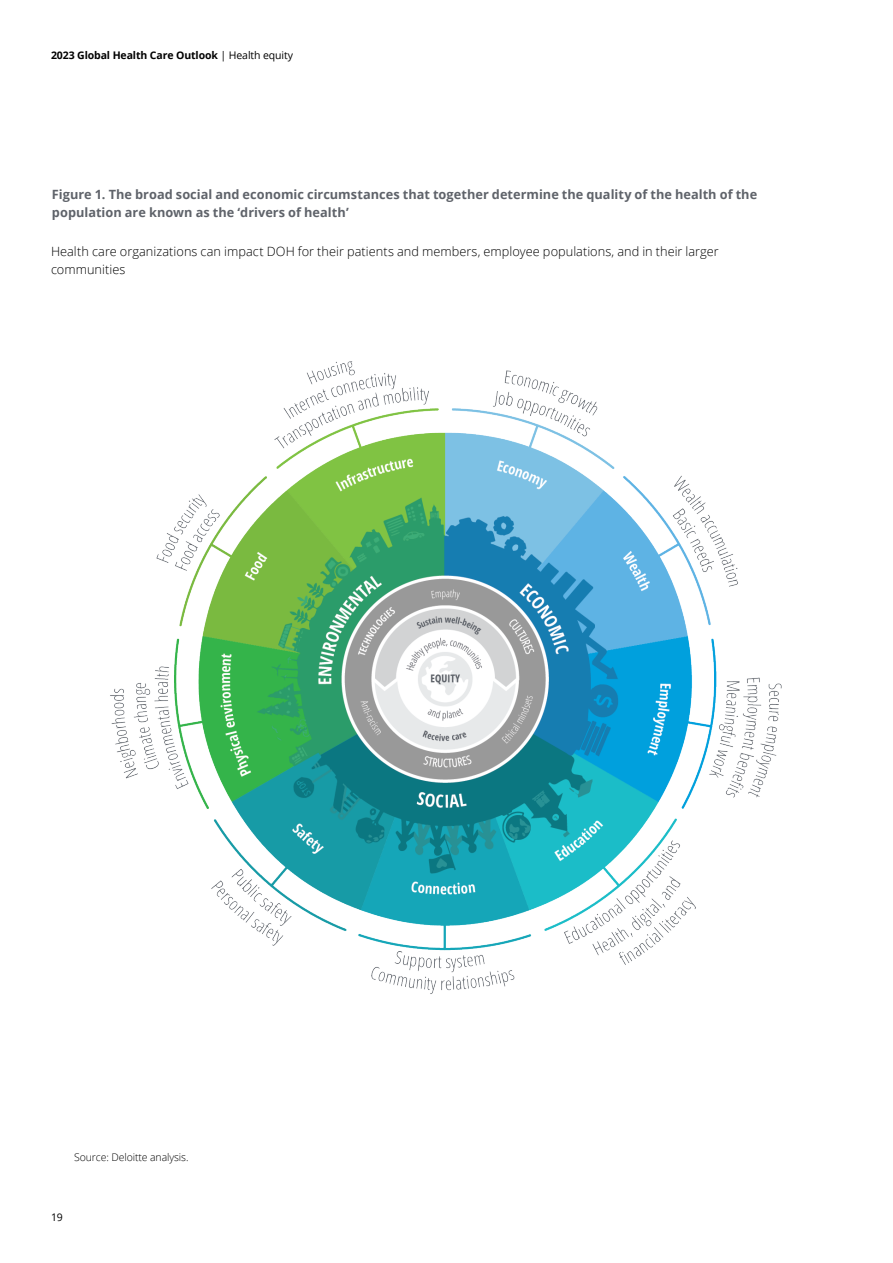
<style>
.page{position:relative;width:893px;height:1263px;background:#fff}
.page>*{position:absolute;margin:0;border:0;box-sizing:border-box;transform-origin:0 0}
.t1{font:700 12.75px/18px "Open Sans";letter-spacing:.005em;color:#5f636a}
.t2{font:300 12.75px/18px "Open Sans";letter-spacing:.005em;color:#000}
.t3{font:700 10.5px "Open Sans";letter-spacing:-.01em;color:#000}
.t4{font:300 10.5px "Open Sans";letter-spacing:-.01em;color:#000}
.t5{font:10.5px "Open Sans";color:#000}
.s1{font-weight:400}
</style>
<div class="page">
<img style="left:110px;top:361px;width:672px;height:633px">
<p class="t3" style="left:51px;top:48px;width:244px">2023 Global Health Care Outlook <span class="s1">| Health equity</span></p>
<p class="t1" style="left:52px;top:185px;width:707px">Figure 1. The broad social and economic circumstances that together determine the quality of the health of the population are known as the ‘drivers of health’</p>
<p class="t2" style="left:51px;top:242px;width:669px">Health care organizations can impact DOH for their patients and members, employee populations, and in their larger communities</p>
<p class="t4" style="left:74px;top:1150px;width:116px">Source: Deloitte analysis.</p>
<p class="t5" style="left:51px;top:1210px;width:13px">19</p>
</div>
